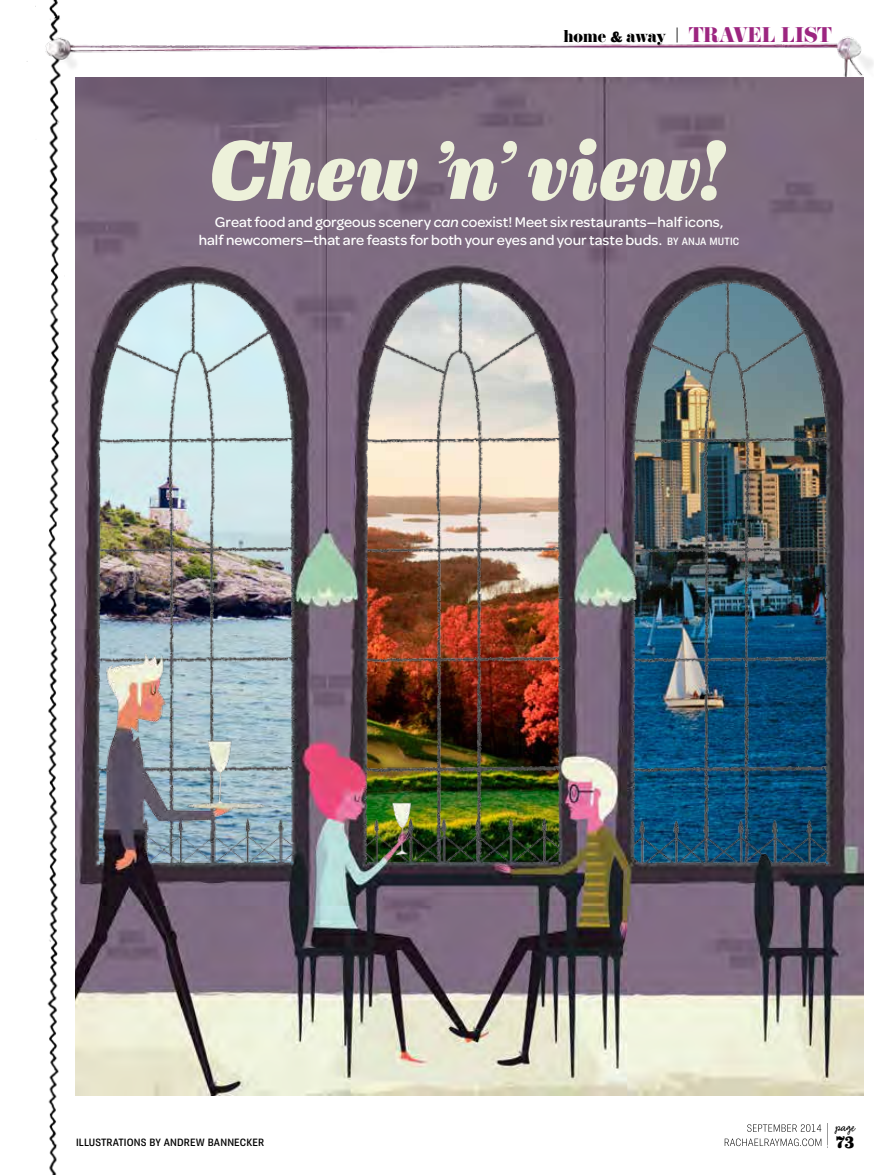
<style>
.page{position:relative;width:891px;height:1175px;background:#fff}
.page>*{position:absolute;margin:0;border:0;box-sizing:border-box;transform-origin:0 0}
.t1{font:italic 800 82.8px "Eames Century Modern";letter-spacing:-.005em;color:#edf1da}
.t2{font:18.6px "Eloquent JF Pro";letter-spacing:-.025em;color:#9c2580}
.t3{font:800 16.5px "Eames Century Modern";color:#000}
.t4{font:500 15px/18px "Omnes";color:#fff;text-align:center}
.t5{font:12px "Emmascript MVB Std";color:#000}
.t6{font:500 10.5px "Trilon";letter-spacing:.015em;color:#000}
.s1{font-size:15px;color:#000}
.s2{font-family:"Eames Century Modern";font-weight:800;font-size:15px;color:#000}
.s3{font-style:italic}
.s4{font-family:"Trilon";font-size:10.5px}
</style>
<div class="page">
<img style="left:47px;top:94px;width:36px;height:1080px">
<img style="left:35px;top:0;width:25px;height:17px">
<img style="left:26px;top:17px;width:848px;height:77px">
<img style="left:76px;top:78px;width:787px;height:1017px">
<svg style="left:747px;top:1124px;width:74px;height:7px"></svg>
<svg style="left:725px;top:1138px;width:96px;height:8px"></svg>
<img style="left:827px;top:1123px;width:1px;height:24px">
<p class="t2" style="left:564px;top:25px;width:270px"><span class="s1">home</span> <span class="s2">&amp;</span> <span class="s1">away </span><sup>|</sup> TRAVEL LIST</p>
<p class="t1" style="left:209px;top:107px;width:521px">Chew ’n’ view!</p>
<p class="t4" style="left:199px;top:213px;width:542px">Great food and gorgeous scenery <span class="s3">can</span> coexist! Meet six restaurants—half icons,<br>half newcomers—that are feasts for both your eyes and your taste buds. <span class="s4">BY ANJA MUTIC</span></p>
<p class="t5" style="left:836px;top:1121px;width:21px">page</p>
<p class="t6" style="left:76px;top:1135px;width:190px">ILLUSTRATIONS BY ANDREW BANNECKER</p>
<p class="t3" style="left:836px;top:1127px;width:20px">73</p>
</div>
